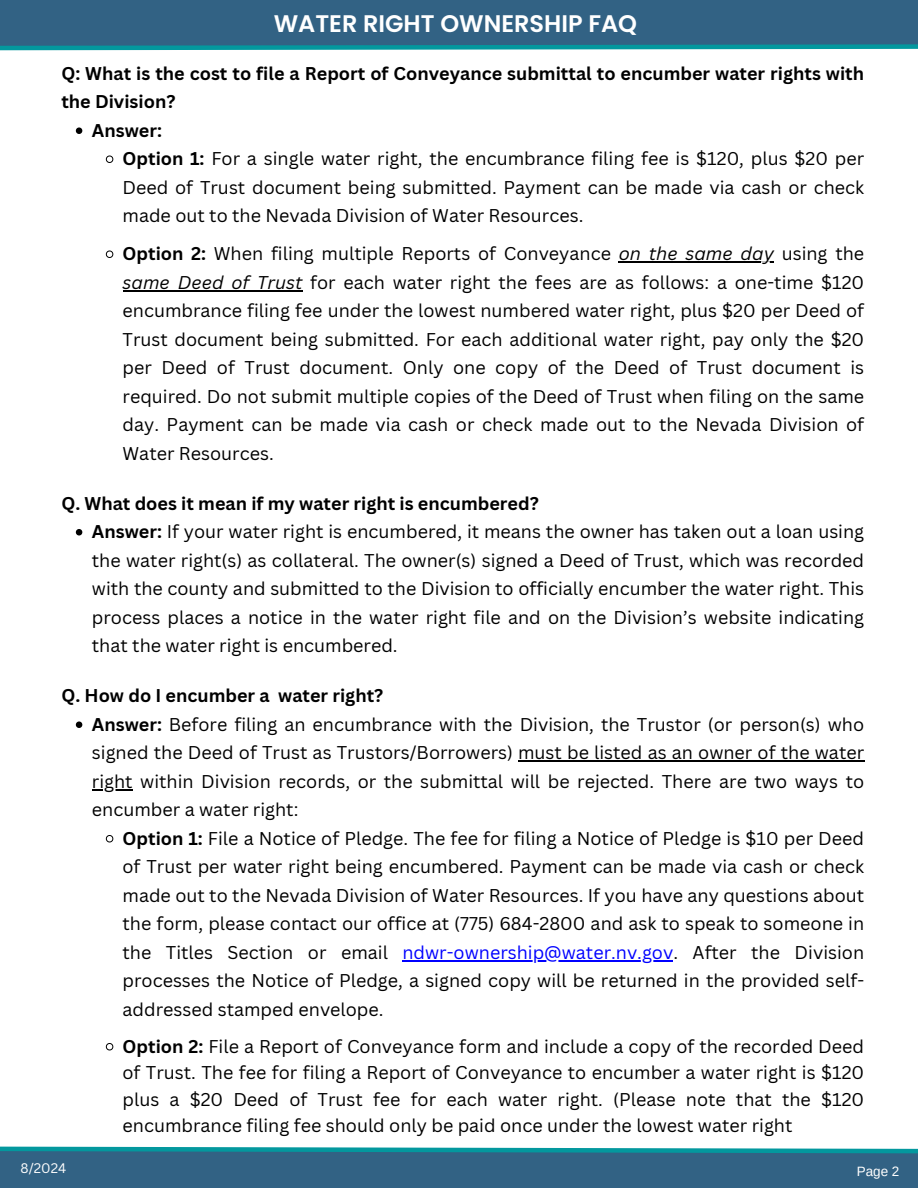
<style>
.page{position:relative;width:918px;height:1188px;background:#fff}
.page>*{position:absolute;margin:0;border:0;box-sizing:border-box;transform-origin:0 0}
.t1{font:600 24px "Poppins";color:#fff}
.t2{font:18px/28.5px "Canva Sans";color:#000;text-align:justify}
.t3{font:700 18px/28.5px "Canva Sans";color:#000}
.t4{font:13.5px "Canva Sans";color:#fefefe}
.t5{font:13.5px "Arimo";color:#fefefe}
.s1{font-weight:700}
.s2{font-style:italic}
.s3{color:#00f}
</style>
<div class="page">
<svg style="left:76px;top:127px;width:6px;height:7px"></svg>
<svg style="left:106px;top:155px;width:7px;height:8px"></svg>
<svg style="left:106px;top:250px;width:7px;height:8px"></svg>
<hr style="left:619px;top:261px;width:155px;height:2px;background:#000">
<hr style="left:123px;top:290px;width:179px;height:1px;background:#000">
<svg style="left:76px;top:529px;width:6px;height:6px"></svg>
<svg style="left:76px;top:721px;width:6px;height:7px"></svg>
<hr style="left:518px;top:760px;width:346px;height:2px;background:#000">
<hr style="left:92px;top:789px;width:41px;height:1px;background:#000">
<svg style="left:106px;top:835px;width:7px;height:8px"></svg>
<hr style="left:402px;top:960px;width:271px;height:1px;background:#00f">
<svg style="left:106px;top:1043px;width:7px;height:8px"></svg>
<div style="left:0;top:1151px;width:918px;height:37px;background:#326284"></div>
<svg style="left:0;top:1146px;width:918px;height:8px"></svg>
<div style="left:0;top:0;width:918px;height:47px;background:#326284"></div>
<svg style="left:0;top:44px;width:918px;height:7px"></svg>
<p class="t1" style="left:274px;top:7px;width:365px">WATER RIGHT OWNERSHIP FAQ</p>
<p class="t3" style="left:61px;top:59px;width:804px">Q: What is the cost to file a Report of Conveyance submittal to encumber water rights with the Division?</p>
<h2 class="t3" style="left:92px;top:116px;width:72px">Answer:</h2>
<p class="t2" style="left:123px;top:144px;width:743px"><span class="s1">Option 1:</span> For a single water right, the encumbrance filing fee is $120, plus $20 per Deed of Trust document being submitted. Payment can be made via cash or check made out to the Nevada Division of Water Resources.</p>
<p class="t2" style="left:123px;top:239px;width:743px"><span class="s1">Option 2:</span> When filing multiple Reports of Conveyance <span class="s2">on the same day</span> using the</p>
<p class="t2" style="left:123px;top:268px;width:743px"><span class="s2">same Deed of Trust</span> for each water right the fees are as follows: a one-time $120 encumbrance filing fee under the lowest numbered water right, plus $20 per Deed of Trust document being submitted. For each additional water right, pay only the $20 per Deed of Trust document. Only one copy of the Deed of Trust document is required. Do not submit multiple copies of the Deed of Trust when filing on the same day. Payment can be made via cash or check made out to the Nevada Division of Water Resources.</p>
<p class="t2" style="left:92px;top:489px;width:774px;text-indent:-31px"><span class="s1">Q. What does it mean if my water right is encumbered?<br>Answer:</span> If your water right is encumbered, it means the owner has taken out a loan using</p>
<h2 class="t2" style="left:92px;top:546px;width:774px">the water right(s) as collateral. The owner(s) signed a Deed of Trust, which was recorded with the county and submitted to the Division to officially encumber the water right. This process places a notice in the water right file and on the Division’s website indicating that the water right is encumbered.</h2>
<h2 class="t3" style="left:61px;top:681px;width:210px">Q. How do I encumber a</h2>
<p class="t2" style="left:92px;top:681px;width:774px;text-indent:186px"><span class="s1">water right?<br>Answer:</span> Before filing an encumbrance with the Division, the Trustor (or person(s) who</p>
<h2 class="t2" style="left:92px;top:738px;width:774px">signed the Deed of Trust as Trustors/Borrowers) must be listed as an owner of the water</h2>
<p class="t2" style="left:92px;top:767px;width:774px">right within Division records, or the submittal will be rejected. There are two ways to</p>
<p class="t2" style="left:92px;top:795px;width:208px">encumber a water right:</p>
<p class="t2" style="left:123px;top:824px;width:743px"><span class="s1">Option 1:</span> File a Notice of Pledge. The fee for filing a Notice of Pledge is $10 per Deed</p>
<p class="t2" style="left:123px;top:852px;width:743px">of Trust per water right being encumbered. Payment can be made via cash or check</p>
<p class="t2" style="left:123px;top:881px;width:743px">made out to the Nevada Division of Water Resources. If you have any questions about</p>
<p class="t2" style="left:123px;top:909px;width:743px">the form, please contact our office at (775) 684-2800 and ask to speak to someone in the Titles Section or email</p>
<p class="t2" style="left:123px;top:938px;width:743px;text-indent:280px"><span class="s3">ndwr-ownership@water.nv.gov</span>. After the Division processes the Notice of Pledge, a signed copy will be returned in the provided self&shy;addressed stamped envelope.</p>
<p class="t2" style="left:123px;top:1033px;width:743px;line-height:26.5px"><span class="s1">Option 2:</span> File a Report of Conveyance form and include a copy of the recorded Deed of Trust. The fee for filing a Report of Conveyance to encumber a water right is $120 plus a $20 Deed of Trust fee for each water right. (Please note that the $120 encumbrance filing fee should only be paid once under the lowest water right</p>
<p class="t4" style="left:21px;top:1159px;width:47px">8/2024</p>
<p class="t5" style="left:857px;top:1164px;width:44px">Page 2</p>
</div>
